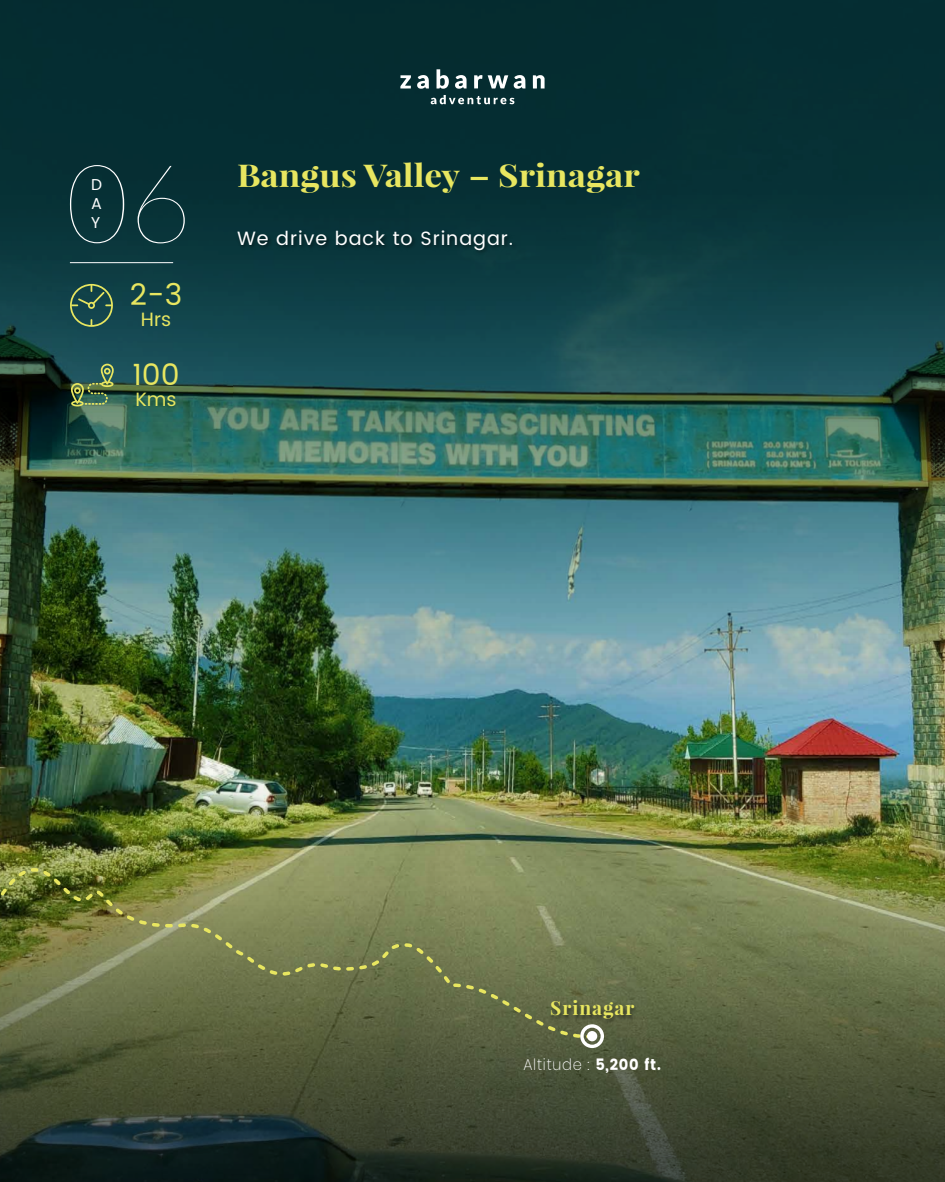
<style>
.page{position:relative;width:945px;height:1182px;background:#fff}
.page>*{position:absolute;margin:0;border:0;box-sizing:border-box;transform-origin:0 0}
.t1{font:100 109.38px "Lato";color:#fff}
.t2{font:700 31.5px "Playfair Display";color:#e8e660;scale:1.12 1}
.t3{font:29.75px "Poppins";color:#e8e660}
.t4{font:19.25px "Poppins";letter-spacing:.05em;color:#fff}
.t5{font:700 19.25px "Playfair Display";letter-spacing:.05em;color:#e8e660}
.t6{font:19.25px "Poppins";color:#e8e660}
.t7{font:200 15.75px "Poppins";letter-spacing:.05em;color:#fff;scale:.93 1}
.t8{font:15.75px/18.9px "Poppins";color:#fff;text-align:justify}
.s1{font-weight:400}
</style>
<div class="page">
<img style="left:0;top:0;width:945px;height:1181px">
<img style="left:596px;top:995px;width:67px;height:33px">
<img style="left:233px;top:225px;width:650px;height:455px">
<svg style="left:70px;top:284px;width:43px;height:43px;background:#39614f"></svg>
<svg style="left:71px;top:363px;width:43px;height:43px;background:#4f7354"></svg>
<hr style="left:70px;top:262px;width:103px;height:1px;background:#fff">
<svg style="left:533px;top:75px;width:12px;height:13px"></svg>
<svg style="left:437px;top:69px;width:12px;height:20px"></svg>
<svg style="left:514px;top:75px;width:11px;height:14px"></svg>
<svg style="left:417px;top:75px;width:12px;height:14px"></svg>
<svg style="left:455px;top:75px;width:12px;height:14px"></svg>
<svg style="left:400px;top:75px;width:11px;height:13px"></svg>
<svg style="left:474px;top:75px;width:34px;height:13px"></svg>
<svg style="left:431px;top:95px;width:84px;height:9px"></svg>
<img style="left:0;top:813px;width:596px;height:227px">
<svg style="left:580px;top:1024px;width:24px;height:23px"></svg>
<div style="left:587px;top:1030px;width:10px;height:11px;background:#fff;border-radius:50%"></div>
<h1 class="t1" style="left:65px;top:146px;width:128px">06</h1>
<p class="t8" style="left:91px;top:175px;width:12px">D A Y</p>
<h3 class="t3" style="left:130px;top:273px;width:54px">2-3</h3>
<p class="t6" style="left:141px;top:305px;width:32px">Hrs</p>
<h3 class="t3" style="left:132px;top:353px;width:49px">100</h3>
<p class="t6" style="left:135px;top:385px;width:43px">Kms</p>
<h2 class="t2" style="left:237px;top:155px;width:361px">Bangus Valley – Srinagar</h2>
<p class="t4" style="left:237px;top:224px;width:278px">We drive back to Srinagar.</p>
<p class="t5" style="left:550px;top:995px;width:86px">Srinagar</p>
<p class="t7" style="left:523px;top:1055px;width:149px">Altitude : <span class="s1">5,200 ft.</span></p>
</div>
